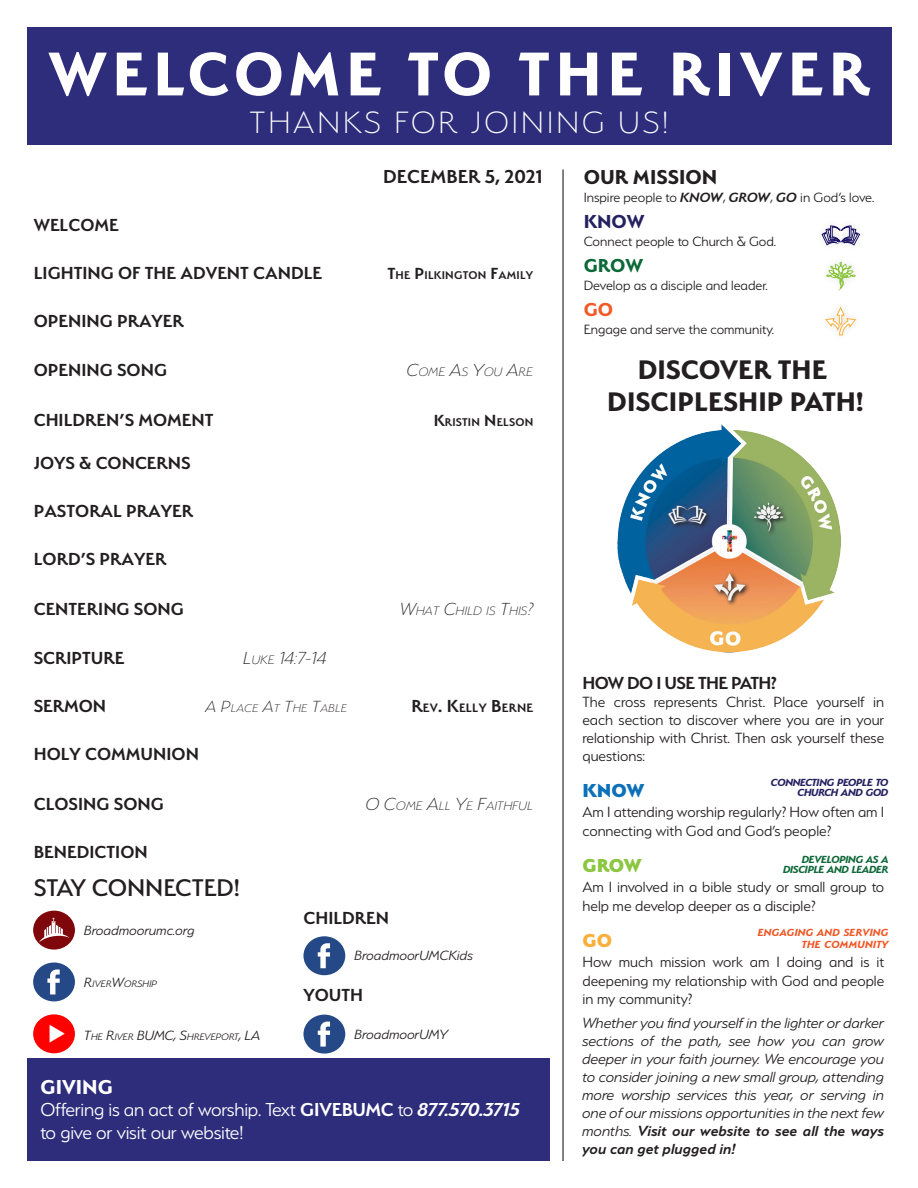
<style>
.page{position:relative;width:918px;height:1188px;background:#fff}
.page>*{position:absolute;margin:0;border:0;box-sizing:border-box;transform-origin:0 0}
.Main{font:700 69px "Serenity";letter-spacing:.08em;color:#fff}
.Secondary{font:200 34.5px "Serenity";letter-spacing:.09em;color:#fff}
.Headings{font:700 30px "Serenity";color:#231f20}
.Headings-2{font:500 27px "Serenity";color:#231f20}
.GIVE_SHARE{font:700 22.5px "Serenity";color:#231f20}
.GIVE_SHARE-2{font:700 22.5px "Serenity";color:#fff}
.GIVE_SHARE-3{font:300 21px/22.5px "Serenity";letter-spacing:-.01em;color:#fff}
.Headers{font:600 21px "Serenity";color:#231f20}
.t1{font:700 21px "Serenity";color:#262261}
.t2{font:700 21px "Serenity";color:#0b6938}
.Body_Text{font:800 21px "Serenity";color:#0d71b9}
.Body_Text-2{font:800 21px "Serenity";color:#8bc640}
.t3{font:700 21px "Serenity";color:#f15926}
.Body_Text-3{font:800 21px "Serenity";color:#f9af3b}
.Headers-2{font:600 19.5px "Serenity";color:#231f20}
.Headings_Secondary{font:600 19.5px "Serenity";letter-spacing:-.03em;color:#231f20}
.Headers-3{font:italic 200 19.5px "Serenity";color:#231f20}
.Body_Text-4{font:300 16.5px/18px "Serenity";color:#231f20}
.Body_Text-5{font:italic 300 16.5px/18px "Serenity";color:#231f20;text-align:justify}
.t4{font:300 15px "Serenity";color:#231f20}
.t5{font:italic 300 15px "Serenity";color:#231f20}
.Headers-4{font:italic 200 13.65px "Serenity";letter-spacing:.015em;color:#231f20}
.Headers-5{font:600 13.65px "Serenity";letter-spacing:.015em;color:#231f20}
.Headers-6{font:600 12.6px "Serenity";letter-spacing:.015em;color:#231f20}
.Headers-7{font:italic 200 12.6px "Serenity";letter-spacing:.03em;color:#231f20}
.Body_Text-6{font:italic 700 11.55px/10.5px "Serenity";letter-spacing:-.045em;color:#252160;text-align:right}
.Body_Text-7{font:italic 700 11.55px "Serenity";letter-spacing:-.045em;color:#0e6839}
.Body_Text-8{font:italic 700 11.55px "Serenity";color:#ef5827}
.t6{font:italic 300 10.5px "Serenity";color:#231f20}
.s1{font-size:18px}
.s2{font-size:19.5px}
.s3{font-size:13.65px}
.s4{font-size:15px}
.s5{font-weight:600}
.s6{font-weight:600;font-style:italic}
</style>
<div class="page">
<hr style="left:562px;top:169px;width:2px;height:992px;background:#231f20">
<svg style="left:825px;top:306px;width:31px;height:30px"></svg>
<svg style="left:826px;top:261px;width:30px;height:30px"></svg>
<svg style="left:821px;top:225px;width:39px;height:21px"></svg>
<img style="left:617px;top:424px;width:224px;height:229px">
<div style="left:27px;top:1058px;width:522px;height:103px;background:#2e2d7c"></div>
<div style="left:27px;top:27px;width:864px;height:118px;background:#2e2d7c"></div>
<div style="left:33px;top:911px;width:42px;height:39px;background:#7f060a;border-radius:50%"></div>
<svg style="left:39px;top:918px;width:30px;height:25px"></svg>
<div style="left:33px;top:963px;width:42px;height:38px;background:#254986;border-radius:50%"></div>
<svg style="left:47px;top:969px;width:13px;height:25px"></svg>
<img style="left:33px;top:1014px;width:42px;height:39px">
<div style="left:303px;top:936px;width:42px;height:39px;background:#254986;border-radius:50%"></div>
<svg style="left:318px;top:943px;width:12px;height:25px"></svg>
<div style="left:303px;top:1015px;width:42px;height:39px;background:#254986;border-radius:50%"></div>
<svg style="left:318px;top:1022px;width:12px;height:25px"></svg>
<p class="Main" style="left:49px;top:35px;width:822px">WELCOME TO THE RIVER</p>
<p class="Secondary" style="left:250px;top:105px;width:420px">THANKS FOR JOINING US!</p>
<p class="Headers" style="left:383px;top:165px;width:161px">DECEMBER 5, 2021</p>
<p class="Headers-2" style="left:34px;top:214px;width:87px">WELCOME</p>
<p class="Headers-2" style="left:34px;top:262px;width:290px">LIGHTING OF THE ADVENT CANDLE</p>
<p class="Headers-6" style="left:387px;top:268px;width:147px"><span class="s1">T</span>HE <span class="s1">P</span>ILKINGTON <span class="s1">F</span>AMILY</p>
<p class="Headers-2" style="left:34px;top:310px;width:152px">OPENING PRAYER</p>
<p class="Headers-2" style="left:34px;top:359px;width:135px">OPENING SONG</p>
<p class="Headers-4" style="left:407px;top:365px;width:128px"><span class="s2">C</span>OME <span class="s2">A</span>S <span class="s2">Y</span>OU <span class="s2">A</span>RE</p>
<p class="Headers-2" style="left:34px;top:409px;width:181px">CHILDREN’S MOMENT</p>
<p class="Headers-6" style="left:434px;top:415px;width:101px"><span class="s1">K</span>RISTIN <span class="s1">N</span> ELSON</p>
<p class="Headers-2" style="left:34px;top:452px;width:158px">JOYS &amp; CONCERNS</p>
<p class="Headers-2" style="left:34px;top:500px;width:161px">PASTORAL PRAYER</p>
<p class="Headers-2" style="left:34px;top:548px;width:134px">LORD’S PRAYER</p>
<p class="Headers-2" style="left:34px;top:598px;width:152px">CENTERING SONG</p>
<p class="Headers-4" style="left:400px;top:604px;width:135px"><span class="s2">W</span>HAT <span class="s2">C</span>HILD IS <span class="s2">T</span>HIS<span class="s2">?</span></p>
<p class="Headers-2" style="left:34px;top:647px;width:92px">SCRIPTURE</p>
<p class="Headers-3" style="left:243px;top:648px;width:85px">L<span class="s3">UKE</span> 14:7-14</p>
<p class="Headers-2" style="left:34px;top:695px;width:74px">SERMON</p>
<p class="Headers-7" style="left:206px;top:702px;width:143px"><span class="s1">A P</span>LACE <span class="s1">A</span>T <span class="s1">T</span>HE <span class="s1">T</span>ABLE</p>
<p class="Headers-5" style="left:411px;top:700px;width:123px"><span class="s2">R</span>EV<span class="s2">. K</span>ELLY <span class="s2">B</span>ERNE</p>
<p class="Headers-2" style="left:34px;top:743px;width:167px">HOLY COMMUNION</p>
<p class="Headers-2" style="left:34px;top:793px;width:132px">CLOSING SONG</p>
<p class="Headers-4" style="left:366px;top:799px;width:169px"><span class="s2">O C</span>OME <span class="s2">A</span>LL <span class="s2">Y</span>E <span class="s2">F</span>AITHFUL</p>
<p class="Headers-2" style="left:34px;top:841px;width:116px">BENEDICTION</p>
<p class="Headings-2" style="left:34px;top:873px;width:208px">STAY CONNECTED!</p>
<p class="t5" style="left:84px;top:922px;width:112px">Broadmoorumc.org</p>
<p class="t6" style="left:84px;top:978px;width:74px"><span class="s4">R</span>IVER<span class="s4">W</span>ORSHIP</p>
<p class="t6" style="left:84px;top:1032px;width:178px"><span class="s4">T</span>HE <span class="s4">R</span>IVER <span class="s4">BUMC, S</span>HREVEPORT<span class="s4">, LA</span></p>
<p class="Headers-2" style="left:303px;top:907px;width:87px">CHILDREN</p>
<p class="t5" style="left:355px;top:948px;width:120px">BroadmoorUMCKids</p>
<p class="Headers-2" style="left:303px;top:984px;width:61px">YOUTH</p>
<p class="t5" style="left:355px;top:1026px;width:95px">BroadmoorUMY</p>
<p class="GIVE_SHARE-2" style="left:40px;top:1074px;width:74px">GIVING</p>
<p class="GIVE_SHARE-3" style="left:40px;top:1099px;width:481px">Offering is an act of worship. Text <span class="s5">GIVEBUMC</span> to <span class="s6">877.570.3715 </span>to give or visit our website!</p>
<p class="GIVE_SHARE" style="left:584px;top:164px;width:135px">OUR MISSION</p>
<p class="t4" style="left:584px;top:189px;width:292px">Inspire people to <span class="s6">KNOW</span>, <span class="s6">GROW</span>, <span class="s6">GO</span> in God’s love.</p>
<p class="t1" style="left:584px;top:210px;width:62px">KNOW</p>
<p class="t4" style="left:584px;top:233px;width:194px">Connect people to Church &amp; God.</p>
<p class="t2" style="left:584px;top:254px;width:61px">GROW</p>
<p class="t4" style="left:584px;top:278px;width:186px">Develop as a disciple and leader.</p>
<p class="t3" style="left:584px;top:298px;width:31px">GO</p>
<p class="t4" style="left:584px;top:322px;width:192px">Engage and serve the community.</p>
<p class="Headings" style="left:638px;top:353px;width:191px">DISCOVER THE</p>
<p class="Headings" style="left:607px;top:385px;width:258px">DISCIPLESHIP PATH!</p>
<p class="Headings_Secondary" style="left:582px;top:673px;width:196px">HOW DO I USE THE PATH?</p>
<p class="Body_Text-4" style="left:582px;top:693px;width:303px;text-align:justify">The cross represents Christ. Place yourself in each section to discover where you are in your relationship with Christ. Then ask yourself these questions:</p>
<p class="Body_Text" style="left:582px;top:779px;width:63px">KNOW</p>
<p class="Body_Text-4" style="left:582px;top:802px;width:303px;line-height:19.5px">Am I attending worship regularly? How often am I connecting with God and God’s people?</p>
<p class="Body_Text-2" style="left:582px;top:854px;width:61px">GROW</p>
<p class="Body_Text-4" style="left:582px;top:877px;width:303px;line-height:19.5px">Am I involved in a bible study or small group to help me develop deeper as a disciple?</p>
<p class="Body_Text-3" style="left:582px;top:929px;width:31px">GO</p>
<p class="Body_Text-4" style="left:582px;top:952px;width:303px;line-height:19.5px">How much mission work am I doing and is it deepening my relationship with God and people</p>
<p class="Body_Text-4" style="left:582px;top:990px;width:112px">in my community?</p>
<p class="Body_Text-6" style="left:771px;top:777px;width:119px">CONNECTING PEOPLE TO<br>CHURCH AND GOD</p>
<p class="Body_Text-7" style="left:802px;top:853px;width:88px">DEVELOPING AS A</p>
<p class="Body_Text-7" style="left:783px;top:863px;width:107px">DISCIPLE AND LEADER</p>
<p class="Body_Text-8" style="left:758px;top:926px;width:132px">ENGAGING AND SERVING</p>
<p class="Body_Text-8" style="left:802px;top:938px;width:88px">THE COMMUNITY</p>
<p class="Body_Text-5" style="left:582px;top:1014px;width:303px">Whether you find yourself in the lighter or darker sections of the path, see how you can grow deeper in your faith journey. We encourage you to consider joining a new small group, attending more worship services this year, or serving in one of our missions opportunities in the next few months. <span class="s5">Visit our website to see all the ways you can get plugged in!</span></p>
</div>
